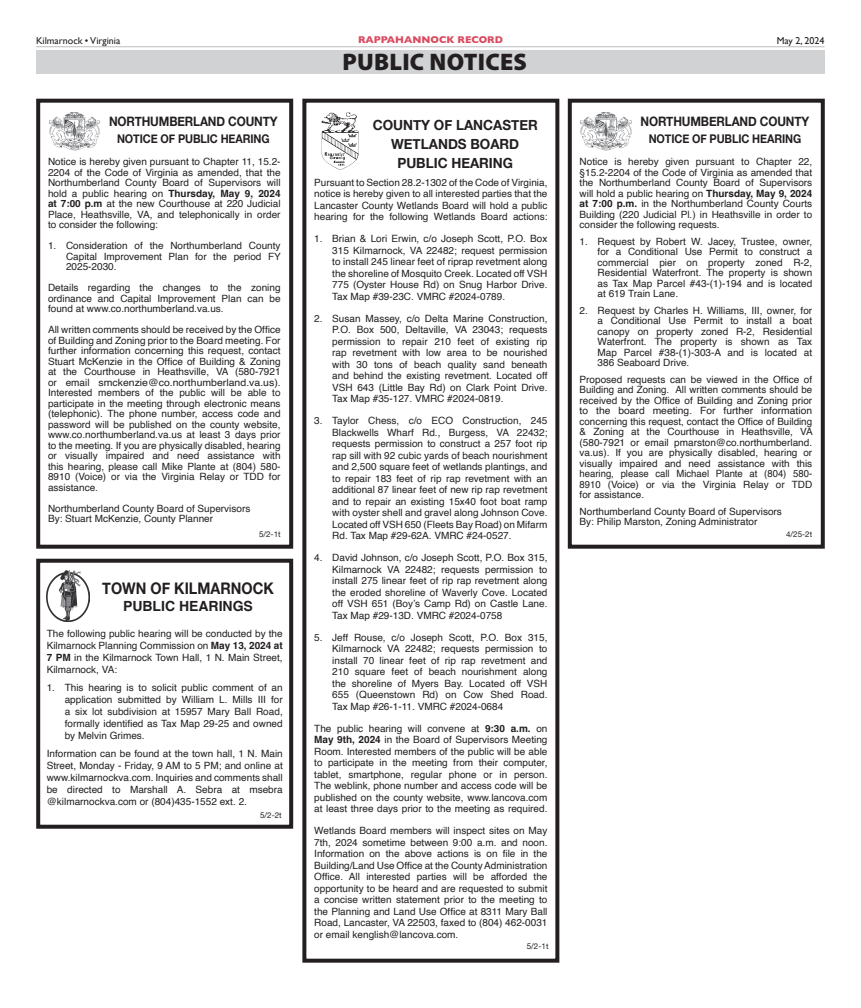
<style>
.page{position:relative;width:861px;height:1008px;background:#fff}
.page>*{position:absolute;margin:0;border:0;box-sizing:border-box;transform-origin:0 0}
.t1{font:900 24px "Myriad Pro";letter-spacing:.01em;color:#231f20}
.t2{font:700 16px "Helvetica Neue";color:#231f20;scale:.9 1}
.t3{font:700 14px/19px "Helvetica Neue";color:#231f20;text-align:center;scale:.96 1}
.t4{font:700 14px "Helvetica";color:#231f20}
.t5{font:700 13px "Helvetica Neue";letter-spacing:-.01em;color:#231f20;scale:.9 1}
.t6{font:700 12px "Helvetica Neue";letter-spacing:-.01em;color:#231f20;scale:.9 1}
.t7{font:10px/10.5px "Helvetica";color:#231f20;text-align:justify}
.t8{font:10px "Gill Sans";color:#231f20}
.t9{font:700 10px "Gill Sans";color:#da495f}
.t10{font:8px "Helvetica Neue";color:#231f20}
.s1{font-weight:700}
</style>
<div class="page">
<div style="left:36px;top:99px;width:257px;height:450px;border:4px solid #231f20"></div>
<img style="left:49px;top:112px;width:51px;height:38px">
<div style="left:36px;top:50px;width:789px;height:24px;background:#d1d2d4"></div>
<div style="left:568px;top:99px;width:257px;height:450px;border:4px solid #231f20"></div>
<img style="left:580px;top:112px;width:52px;height:38px">
<div style="left:36px;top:559px;width:257px;height:270px;border:4px solid #231f20"></div>
<img style="left:46px;top:570px;width:43px;height:51px">
<div style="left:302px;top:99px;width:257px;height:864px;border:4px solid #231f20"></div>
<img style="left:318px;top:103px;width:44px;height:67px">
<hr style="left:36px;top:46px;width:788px;height:1px;background:#bcbdc0">
<p class="t8" style="left:36px;top:34px;width:86px">Kilmarnock • Virginia</p>
<p class="t9" style="left:358px;top:32px;width:146px">RAPPAHANNOCK RECORD</p>
<p class="t8" style="left:777px;top:34px;width:49px">May 2, 2024</p>
<h3 class="t5" style="left:109px;top:111px;width:189px">NORTHUMBERLAND COUNTY</h3>
<p class="t6" style="left:117px;top:129px;width:171px">NOTICE OF PUBLIC HEARING</p>
<p class="t7" style="left:48px;top:157px;width:234px">Notice is hereby given pursuant to Chapter 11, 15.2- 2204 of the Code of Virginia as amended, that the Northumberland County Board of Supervisors will hold a public hearing on <span class="s1">Thursday, May 9, 2024 at 7:00 p.m</span> at the new Courthouse at 220 Judicial Place, Heathsville, VA, and telephonically in order to consider the following:</p>
<p class="t7" style="left:66px;top:241px;width:216px;text-indent:-18px">1. Consideration of the Northumberland County Capital Improvement Plan for the period FY 2025-2030.</p>
<p class="t7" style="left:48px;top:283px;width:234px">Details regarding the changes to the zoning ordinance and Capital Improvement Plan can be found at www.co.northumberland.va.us.</p>
<p class="t7" style="left:48px;top:325px;width:234px">All written comments should be received by the Office of Building and Zoning prior to the Board meeting. For further information concerning this request, contact Stuart McKenzie in the Office of Building &amp; Zoning at the Courthouse in Heathsville, VA (580-7921 or email smckenzie@co.northumberland.va.us).<br>Interested members of the public will be able to participate in the meeting through electronic means (telephonic). The phone number, access code and password will be published on the county website, www.co.northumberland.va.us at least 3 days prior to the meeting. If you are physically disabled, hearing or visually impaired and need assistance with this hearing, please call Mike Plante at (804) 580- 8910 (Voice) or via the Virginia Relay or TDD for assistance.</p>
<p class="t7" style="left:48px;top:503px;width:204px">Northumberland County Board of Supervisors<br>By: Stuart McKenzie, County Planner</p>
<p class="t10" style="left:259px;top:529px;width:23px">5/2-1t</p>
<h2 class="t2" style="left:102px;top:575px;width:192px">TOWN OF KILMARNOCK</h2>
<h3 class="t4" style="left:123px;top:597px;width:131px">PUBLIC HEARINGS</h3>
<p class="t7" style="left:47px;top:627px;width:237px;line-height:12px">The following public hearing will be conducted by the Kilmarnock Planning Commission on <span class="s1">May 13, 2024 at 7 PM</span> in the Kilmarnock Town Hall, 1 N. Main Street, Kilmarnock, VA:</p>
<p class="t7" style="left:65px;top:681px;width:219px;line-height:12px;text-indent:-18px">1. This hearing is to solicit public comment of an application submitted by William L. Mills III for a six lot subdivision at 15957 Mary Ball Road, formally identified as Tax Map 29-25 and owned by Melvin Grimes.</p>
<p class="t7" style="left:47px;top:747px;width:237px;line-height:12px">Information can be found at the town hall, 1 N. Main Street, Monday - Friday, 9 AM to 5 PM; and online at www.kilmarnockva.com. Inquiries and comments shall be directed to Marshall A. Sebra at msebra @kilmarnockva.com or (804)435-1552 ext. 2.</p>
<p class="t10" style="left:260px;top:809px;width:23px">5/2-2t</p>
<h1 class="t1" style="left:342px;top:48px;width:186px">PUBLIC NOTICES</h1>
<h3 class="t3" style="left:373px;top:116px;width:173px">COUNTY OF LANCASTER<br>WETLANDS BOARD<br>PUBLIC HEARING</h3>
<p class="t7" style="left:314px;top:177px;width:235px;line-height:11.5px">Pursuant to Section 28.2-1302 of the Code of Virginia, notice is hereby given to all interested parties that the Lancaster County Wetlands Board will hold a public hearing for the following Wetlands Board actions:</p>
<p class="t7" style="left:332px;top:233px;width:217px;line-height:11.5px;text-indent:-18px">1. Brian &amp; Lori Erwin, c/o Joseph Scott, P.O. Box 315 Kilmarnock, VA 22482; request permission to install 245 linear feet of riprap revetment along the shoreline of Mosquito Creek. Located off VSH 775 (Oyster House Rd) on Snug Harbor Drive.<br>Tax Map #39-23C. VMRC #2024-0789.</p>
<p class="t7" style="left:332px;top:313px;width:217px;line-height:11.5px;text-indent:-18px">2. Susan Massey, c/o Delta Marine Construction, P.O. Box 500, Deltaville, VA 23043; requests permission to repair 210 feet of existing rip rap revetment with low area to be nourished with 30 tons of beach quality sand beneath and behind the existing revetment. Located off VSH 643 (Little Bay Rd) on Clark Point Drive.<br>Tax Map #35-127. VMRC #2024-0819.</p>
<p class="t7" style="left:332px;top:415px;width:217px;line-height:11.5px;text-indent:-18px">3. Taylor Chess, c/o ECO Construction, 245<br>Blackwells Wharf Rd., Burgess, VA 22432; requests permission to construct a 257 foot rip rap sill with 92 cubic yards of beach nourishment and 2,500 square feet of wetlands plantings, and to repair 183 feet of rip rap revetment with an additional 87 linear feet of new rip rap revetment and to repair an existing 15x40 foot boat ramp with oyster shell and gravel along Johnson Cove.<br>Located off VSH 650 (Fleets Bay Road) on Mifarm Rd. Tax Map #29-62A. VMRC #24-0527.</p>
<p class="t7" style="left:332px;top:552px;width:217px;line-height:11.5px;text-indent:-18px">4. David Johnson, c/o Joseph Scott, P.O. Box 315, Kilmarnock VA 22482; requests permission to install 275 linear feet of rip rap revetment along the eroded shoreline of Waverly Cove. Located off VSH 651 (Boy’s Camp Rd) on Castle Lane.<br>Tax Map #29-13D. VMRC #2024-0758</p>
<p class="t7" style="left:332px;top:632px;width:217px;line-height:11.5px;text-indent:-18px">5. Jeff Rouse, c/o Joseph Scott, P.O. Box 315, Kilmarnock VA 22482; requests permission to install 70 linear feet of rip rap revetment and 210 square feet of beach nourishment along the shoreline of Myers Bay. Located off VSH 655 (Queenstown Rd) on Cow Shed Road.<br>Tax Map #26-1-11. VMRC #2024-0684</p>
<p class="t7" style="left:314px;top:723px;width:235px;line-height:11.5px">The public hearing will convene at <span class="s1">9:30 a.m.</span> on <span class="s1">May 9th, 2024</span> in the Board of Supervisors Meeting Room. Interested members of the public will be able to participate in the meeting from their computer, tablet, smartphone, regular phone or in person.<br>The weblink, phone number and access code will be published on the county website, www.lancova.com at least three days prior to the meeting as required.</p>
<p class="t7" style="left:314px;top:825px;width:235px;line-height:11.5px">Wetlands Board members will inspect sites on May 7th, 2024 sometime between 9:00 a.m. and noon.<br>Information on the above actions is on file in the Building/Land Use Office at the County Administration Office. All interested parties will be afforded the opportunity to be heard and are requested to submit a concise written statement prior to the meeting to the Planning and Land Use Office at 8311 Mary Ball Road, Lancaster, VA 22503, faxed to (804) 462-0031 or email kenglish@lancova.com.</p>
<p class="t10" style="left:527px;top:941px;width:23px">5/2-1t</p>
<h3 class="t5" style="left:640px;top:111px;width:189px">NORTHUMBERLAND COUNTY</h3>
<p class="t6" style="left:649px;top:129px;width:171px">NOTICE OF PUBLIC HEARING</p>
<p class="t7" style="left:579px;top:157px;width:234px">Notice is hereby given pursuant to Chapter 22, §15.2-2204 of the Code of Virginia as amended that the Northumberland County Board of Supervisors will hold a public hearing on <span class="s1">Thursday, May 9, 2024 at 7:00 p.m.</span> in the Northumberland County Courts Building (220 Judicial Pl.) in Heathsville in order to consider the following requests.</p>
<p class="t7" style="left:597px;top:236px;width:216px;text-indent:-18px">1. Request by Robert W. Jacey, Trustee, owner, for a Conditional Use Permit to construct a commercial pier on property zoned R-2, Residential Waterfront. The property is shown as Tax Map Parcel #43-(1)-194 and is located at 619 Train Lane.</p>
<p class="t7" style="left:597px;top:305px;width:216px;text-indent:-18px">2. Request by Charles H. Williams, III, owner, for a Conditional Use Permit to install a boat canopy on property zoned R-2, Residential Waterfront. The property is shown as Tax Map Parcel #38-(1)-303-A and is located at 386 Seaboard Drive.</p>
<p class="t7" style="left:579px;top:374px;width:235px">Proposed requests can be viewed in the Office of Building and Zoning. All written comments should be received by the Office of Building and Zoning prior to the board meeting. For further information concerning this request, contact the Office of Building &amp; Zoning at the Courthouse in Heathsville, VA (580-7921 or email pmarston@co.northumberland. va.us). If you are physically disabled, hearing or visually impaired and need assistance with this hearing, please call Michael Plante at (804) 580- 8910 (Voice) or via the Virginia Relay or TDD for assistance.</p>
<p class="t7" style="left:579px;top:506px;width:204px">Northumberland County Board of Supervisors<br>By: Philip Marston, Zoning Administrator</p>
<p class="t10" style="left:786px;top:529px;width:28px">4/25-2t</p>
</div>
